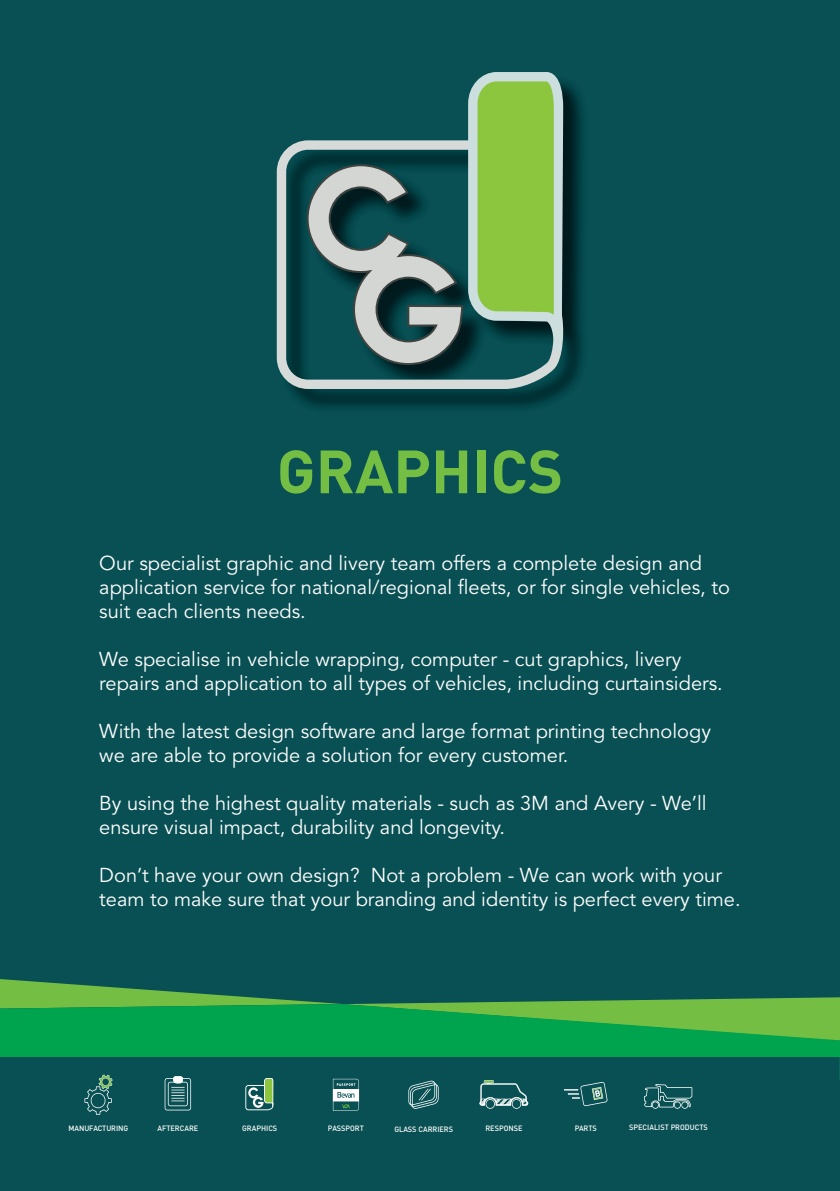
<style>
.page{position:relative;width:840px;height:1191px;background:#fff}
.page>*{position:absolute;margin:0;border:0;box-sizing:border-box;transform-origin:0 0}
.t1{font:700 60px "DIN";color:#74bf43}
.t2{font:20px/24px "Avenir";color:#fff}
.t3{font:500 7.6px "DIN";color:#fff;scale:.96 1}
</style>
<div class="page">
<div style="left:0;top:0;width:839px;height:1191px;background:#095054"></div>
<svg style="left:0;top:979px;width:840px;height:212px"></svg>
<img style="left:291px;top:82px;width:292px;height:326px">
<svg style="left:276px;top:140px;width:288px;height:249px"></svg>
<svg style="left:305px;top:72px;width:258px;height:294px"></svg>
<h1 class="t1" style="left:276px;top:432px;width:288px">GRAPHICS</h1>
<p class="t2" style="left:99px;top:552px;width:631px">Our specialist graphic and livery team offers a complete design and application service for national/regional fleets, or for single vehicles, to suit each clients needs.</p>
<p class="t2" style="left:99px;top:648px;width:624px">We specialise in vehicle wrapping, computer - cut graphics, livery repairs and application to all types of vehicles, including curtainsiders.</p>
<p class="t2" style="left:99px;top:720px;width:613px">With the latest design software and large format printing technology we are able to provide a solution for every customer.</p>
<p class="t2" style="left:99px;top:792px;width:608px">By using the highest quality materials - such as 3M and Avery - We’ll ensure visual impact, durability and longevity.</p>
<p class="t2" style="left:99px;top:864px;width:642px">Don’t have your own design? Not a problem - We can work with your team to make sure that your branding and identity is perfect every time.</p>
<p class="t3" style="left:68px;top:1123px;width:64px">MANUFACTURING</p>
<p class="t3" style="left:157px;top:1123px;width:44px">AFTERCARE</p>
<p class="t3" style="left:242px;top:1123px;width:38px">GRAPHICS</p>
<p class="t3" style="left:328px;top:1123px;width:39px">PASSPORT</p>
<p class="t3" style="left:394px;top:1124px;width:63px">GLASS CARRIERS</p>
<p class="t3" style="left:485px;top:1123px;width:40px">RESPONSE</p>
<p class="t3" style="left:574px;top:1123px;width:25px">PARTS</p>
<p class="t3" style="left:628px;top:1122px;width:83px">SPECIALIST PRODUCTS</p>
</div>
